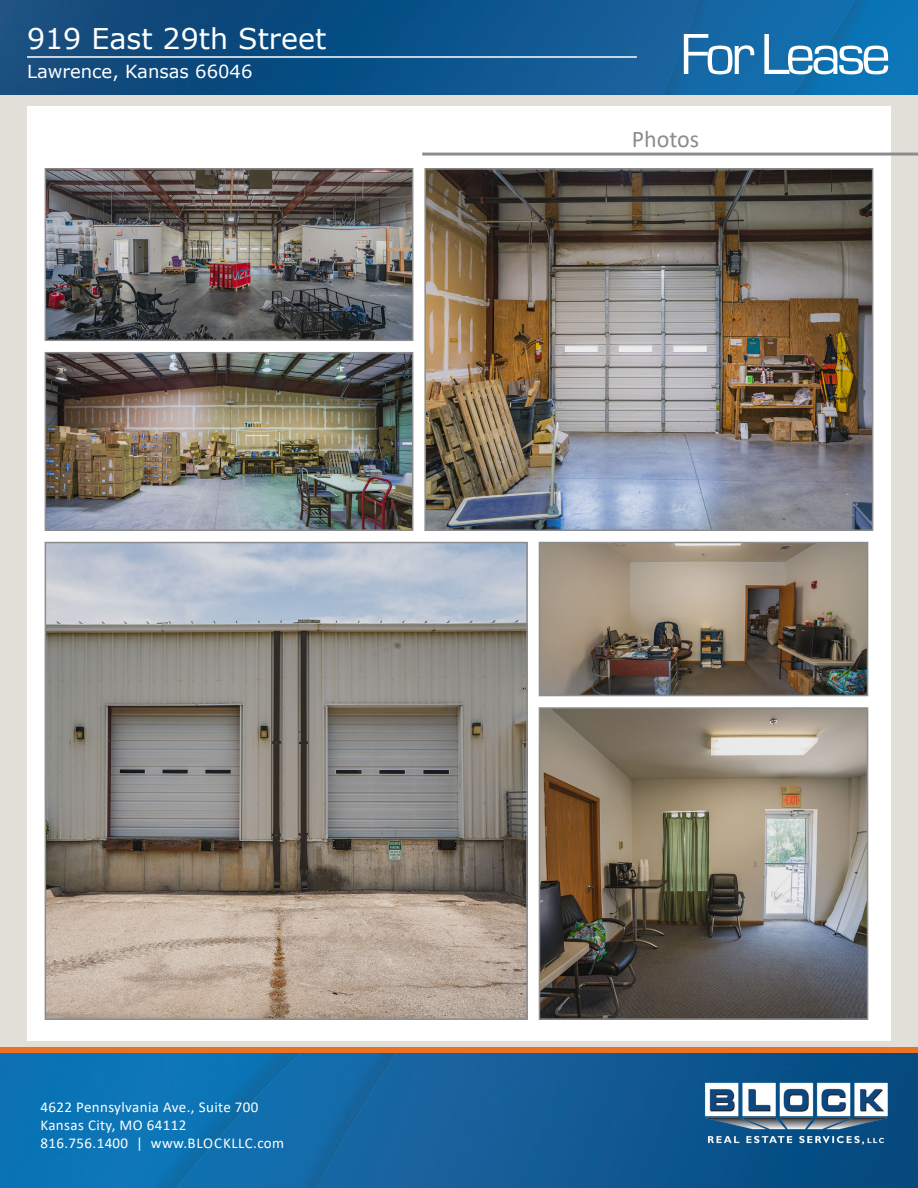
<style>
.page{position:relative;width:918px;height:1188px;background:#fff}
.page>*{position:absolute;margin:0;border:0;box-sizing:border-box;transform-origin:0 0}
.t1{font:60px "Eurostile";letter-spacing:-.075em;color:#fff}
.t2{font:28.5px "Verdana";color:#fff}
.t3{font:24px "Calibri";color:#8c8c8f}
.t4{font:18px "Verdana";color:#fff}
.t5{font:15px/18px "Calibri";letter-spacing:.025em;color:#fff}
</style>
<div class="page">
<div style="left:0;top:93px;width:918px;height:978px;background:#e2dfd9"></div>
<img style="left:0;top:1053px;width:918px;height:135px">
<img style="left:701px;top:1073px;width:190px;height:75px">
<div style="left:0;top:1047px;width:918px;height:6px;background:#eb7125"></div>
<img style="left:0;top:0;width:918px;height:94px">
<hr style="left:27px;top:56px;width:610px;height:2px;background:#fff">
<div style="left:27px;top:107px;width:864px;height:934px;background:#fff"></div>
<hr style="left:422px;top:153px;width:496px;height:3px;background:#8c8c8f">
<img style="left:48px;top:545px;width:477px;height:472px">
<div style="left:45px;top:542px;width:483px;height:478px;border:2px solid #8c8c8f"></div>
<img style="left:542px;top:710px;width:323px;height:307px">
<div style="left:539px;top:707px;width:329px;height:313px;border:2px solid #8c8c8f"></div>
<img style="left:542px;top:545px;width:323px;height:148px">
<div style="left:539px;top:542px;width:329px;height:154px;border:2px solid #8c8c8f"></div>
<img style="left:427px;top:171px;width:443px;height:357px">
<div style="left:424px;top:168px;width:449px;height:363px;border:2px solid #8c8c8f"></div>
<img style="left:48px;top:355px;width:362px;height:173px">
<div style="left:45px;top:352px;width:368px;height:179px;border:2px solid #8c8c8f"></div>
<img style="left:48px;top:171px;width:362px;height:167px">
<div style="left:45px;top:168px;width:368px;height:173px;border:2px solid #8c8c8f"></div>
<h2 class="t2" style="left:27px;top:19px;width:301px">919 East 29th Street</h2>
<p class="t4" style="left:27px;top:59px;width:227px">Lawrence, Kansas 66046</p>
<h1 class="t1" style="left:680px;top:22px;width:212px">For Lease</h1>
<p class="t3" style="left:632px;top:122px;width:69px">Photos</p>
<p class="t5" style="left:40px;top:1097px;width:245px">4622 Pennsylvania Ave., Suite 700<br>Kansas City, MO 64112<br>816.756.1400 | www.BLOCKLLC.com</p>
</div>
